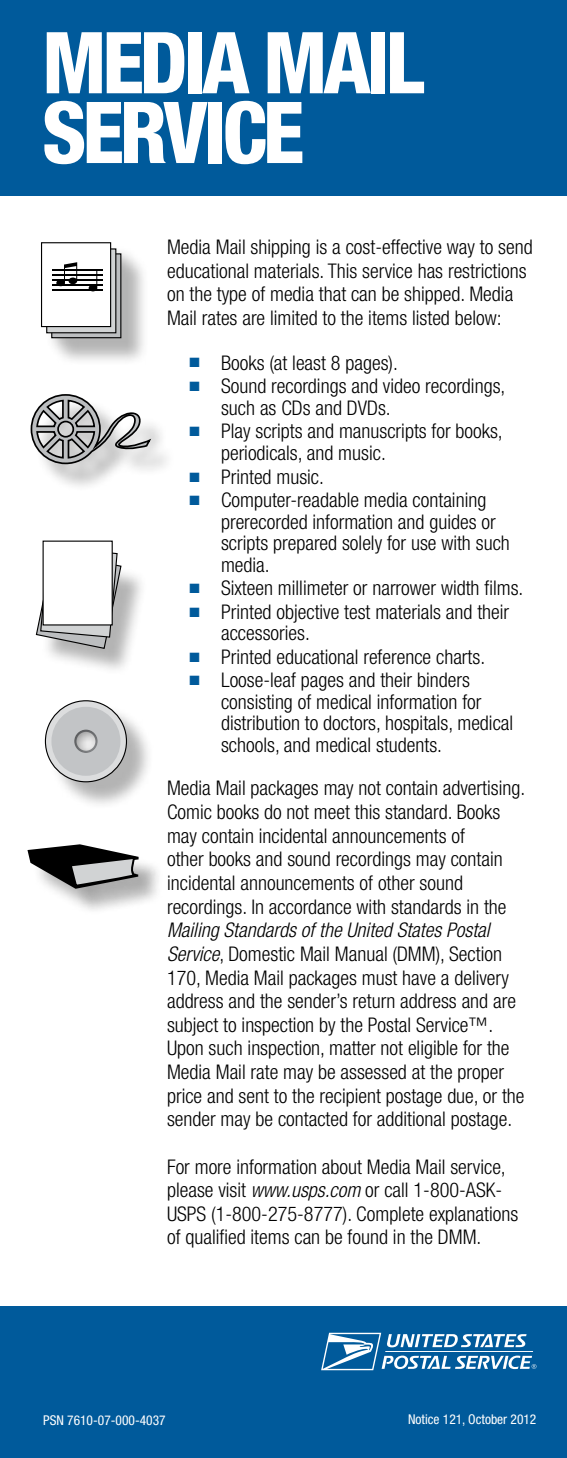
<style>
.page{position:relative;width:567px;height:1458px;background:#fff}
.page>*{position:absolute;margin:0;border:0;box-sizing:border-box;transform-origin:0 0}
.t1{font:800 condensed 85.5px/69.8px "Helvetica Neue LT Std";letter-spacing:-.05em;color:#fff}
.t2{font:300 condensed 20.25px/23.6px "Helvetica Neue LT Std";color:#000}
.t3{font:condensed 13.5px "Helvetica Neue LT Std";color:#fff}
.s1{color:#005a9b}
.s2{font-style:italic}
</style>
<div class="page">
<div style="left:0;top:1307px;width:567px;height:151px;background:#005a9b"></div>
<div style="left:0;top:0;width:567px;height:195px;background:#005a9b"></div>
<div style="left:34px;top:397px;width:143px;height:94px;background:#000;opacity:.3"></div>
<svg style="left:30px;top:394px;width:121px;height:71px"></svg>
<div style="left:44px;top:246px;width:106px;height:120px;background:#000;opacity:.3"></div>
<svg style="left:51px;top:253px;width:70px;height:85px"></svg>
<div style="left:46px;top:248px;width:70px;height:85px;background:linear-gradient(to right,#d1d3d4,#d1d3d4);border:1px solid #000"></div>
<div style="left:41px;top:242px;width:70px;height:85px;background:#fff;border:1px solid #000"></div>
<hr style="left:52px;top:269px;width:51px;height:1px;background:#000">
<hr style="left:52px;top:274px;width:51px;height:1px;background:#000">
<hr style="left:52px;top:279px;width:51px;height:1px;background:#000">
<hr style="left:52px;top:284px;width:51px;height:1px;background:#000">
<hr style="left:52px;top:289px;width:51px;height:1px;background:#000">
<svg style="left:56px;top:262px;width:21px;height:24px"></svg>
<svg style="left:89px;top:270px;width:8px;height:21px"></svg>
<svg style="left:321px;top:1333px;width:215px;height:37px"></svg>
<div style="left:73px;top:860px;width:88px;height:53px;background:#000;opacity:.3"></div>
<svg style="left:27px;top:844px;width:115px;height:57px"></svg>
<div style="left:39px;top:555px;width:109px;height:120px;background:#000;opacity:.3"></div>
<svg style="left:35px;top:546px;width:87px;height:104px"></svg>
<div style="left:43px;top:541px;width:70px;height:85px;background:#fff"></div>
<div style="left:48px;top:704px;width:106px;height:105px;background:#000;opacity:.3"></div>
<svg style="left:45px;top:701px;width:81px;height:81px"></svg>
<div style="left:45px;top:700px;width:82px;height:82px;border:1px solid #000;border-radius:50%"></div>
<div style="left:51px;top:707px;width:69px;height:69px;background:#c2c4c6;border-radius:50%"></div>
<div style="left:74px;top:725px;width:27px;height:29px;background:#000;opacity:.5"></div>
<h1 class="t1" style="left:42px;top:27px;width:384px">MEDIA MAIL<br>SERVICE</h1>
<p class="t2" style="left:167px;top:235px;width:367px">Media Mail shipping is a cost-effective way to send educational materials. This service has restrictions on the type of media that can be shipped. Media Mail rates are limited to the items listed below:</p>
<p class="t2" style="left:190px;top:350px;width:210px"><span class="s1">■</span> Books (at least 8 pages).</p>
<p class="t2" style="left:221px;top:375px;width:286px;line-height:21.4px;text-indent:-31px"><span class="s1">■</span> Sound recordings and video recordings, such as CDs and DVDs.</p>
<p class="t2" style="left:221px;top:420px;width:283px;line-height:21.4px;text-indent:-31px"><span class="s1">■</span> Play scripts and manuscripts for books, periodicals, and music.</p>
<p class="t2" style="left:190px;top:465px;width:136px"><span class="s1">■</span> Printed music.</p>
<p class="t2" style="left:221px;top:489px;width:290px;line-height:21.4px;text-indent:-31px"><span class="s1">■</span> Computer-readable media containing prerecorded information and guides or scripts prepared solely for use with such media.</p>
<p class="t2" style="left:190px;top:576px;width:335px"><span class="s1">■</span> Sixteen millimeter or narrower width films.</p>
<p class="t2" style="left:221px;top:601px;width:290px;line-height:21.4px;text-indent:-31px"><span class="s1">■</span> Printed objective test materials and their accessories.</p>
<p class="t2" style="left:190px;top:645px;width:297px"><span class="s1">■</span> Printed educational reference charts.</p>
<p class="t2" style="left:221px;top:669px;width:294px;line-height:21.4px;text-indent:-31px"><span class="s1">■</span> Loose-leaf pages and their binders consisting of medical information for distribution to doctors, hospitals, medical schools, and medical students.</p>
<p class="t2" style="left:167px;top:776px;width:360px">Media Mail packages may not contain advertising.<br>Comic books do not meet this standard. Books may contain incidental announcements of<br>other books and sound recordings may contain incidental announcements of other sound recordings. In accordance with standards in the</p>
<p class="t2" style="left:167px;top:918px;width:359px"><span class="s2">Mailing Standards of the United States Postal Service</span>, Domestic Mail Manual (DMM), Section 170, Media Mail packages must have a delivery address and the sender’s return address and are subject to inspection by the Postal Service™.<br>Upon such inspection, matter not eligible for the Media Mail rate may be assessed at the proper price and sent to the recipient postage due, or the sender may be contacted for additional postage.</p>
<p class="t2" style="left:167px;top:1154px;width:353px">For more information about Media Mail service, please visit <span class="s2">www.usps.com</span> or call 1-800-ASK-USPS (1-800-275-8777). Complete explanations of qualified items can be found in the DMM.</p>
<p class="t3" style="left:43px;top:1412px;width:124px">PSN 7610-07-000-4037</p>
<p class="t3" style="left:408px;top:1411px;width:130px">Notice 121, October 2012</p>
</div>
